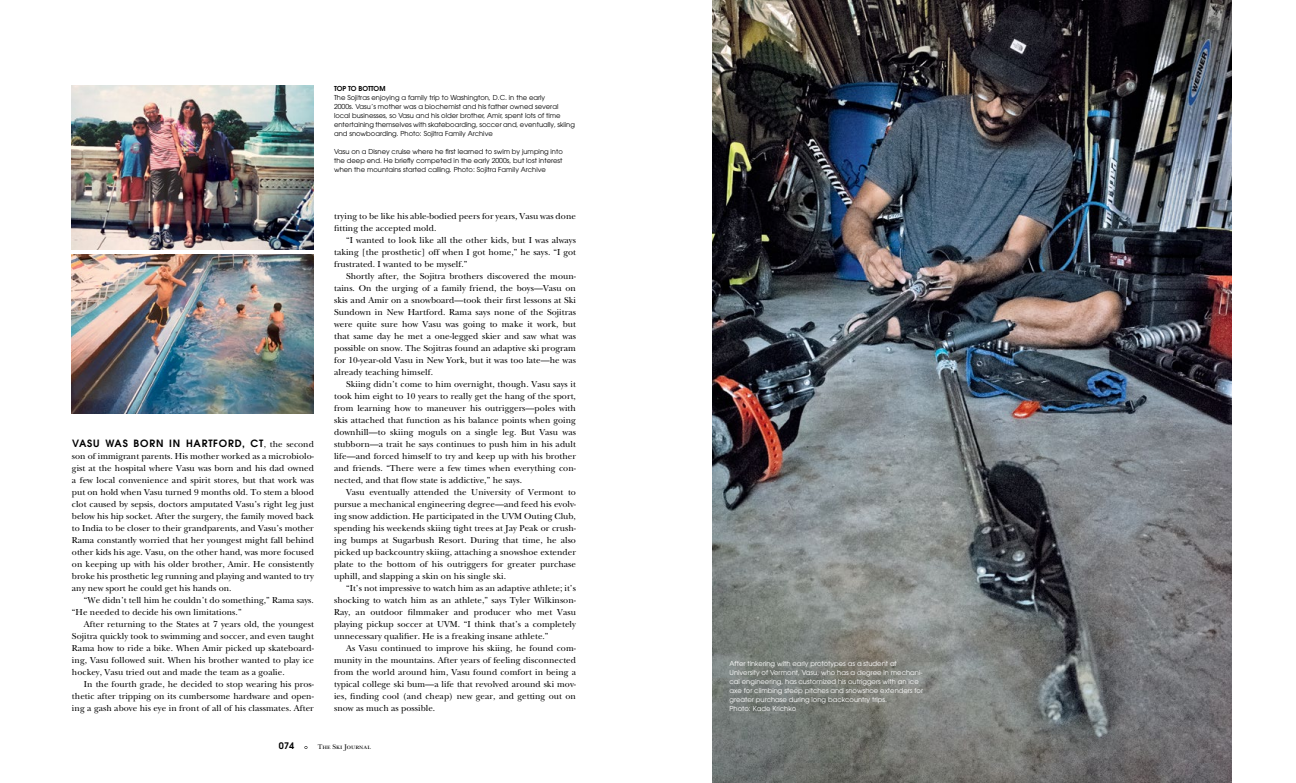
<style>
.page{position:relative;width:1296px;height:783px;background:#fff}
.page>*{position:absolute;margin:0;border:0;box-sizing:border-box;transform-origin:0 0}
.t1{font:600 10px "Avant Garde";letter-spacing:.08em;color:#000}
.t2{font:9px/12px "New Baskerville";letter-spacing:.005em;color:#000;text-align:justify}
.t3{font:600 9px "Avant Garde";color:#000}
.t4{font:7px "New Baskerville SC";letter-spacing:.005em;color:#000}
.t5{font:6.8px/9px "Avant Garde";color:#000}
.t6{font:6.8px/9px "Avant Garde";color:#fff}
.t7{font:600 6.8px "Avant Garde";letter-spacing:-.005em;color:#000}
.s1{font-family:"New Baskerville";font-weight:400;font-size:9px}
</style>
<div class="page">
<img style="left:713px;top:0;width:518px;height:783px">
<img style="left:72px;top:255px;width:242px;height:159px">
<img style="left:72px;top:85px;width:242px;height:165px">
<p class="t1" style="left:72px;top:437px;width:243px">VASU WAS BORN IN HARTFORD, CT<span class="s1">, the second</span></p>
<p class="t2" style="left:72px;top:450px;width:243px">son of immigrant parents. His mother worked as a microbiolo&shy;gist at the hospital where Vasu was born and his dad owned a few local convenience and spirit stores, but that work was put on hold when Vasu turned 9 months old. To stem a blood clot caused by sepsis, doctors amputated Vasu’s right leg just below his hip socket. After the surgery, the family moved back to India to be closer to their grandparents, and Vasu’s mother Rama constantly worried that her youngest might fall behind other kids his age. Vasu, on the other hand, was more focused on keeping up with his older brother, Amir. He consistently broke his prosthetic leg running and playing and wanted to try any new sport he could get his hands on.</p>
<p class="t2" style="left:72px;top:594px;width:243px;text-indent:12px">“We didn’t tell him he couldn’t do something,” Rama says. “He needed to decide his own limitations.”</p>
<p class="t2" style="left:72px;top:618px;width:243px;text-indent:12px">After returning to the States at 7 years old, the youngest Sojitra quickly took to swimming and soccer, and even taught Rama how to ride a bike. When Amir picked up skateboard&shy;ing, Vasu followed suit. When his brother wanted to play ice hockey, Vasu tried out and made the team as a goalie.</p>
<p class="t2" style="left:72px;top:678px;width:243px;text-indent:12px">In the fourth grade, he decided to stop wearing his pros&shy;thetic after tripping on its cumbersome hardware and open&shy;ing a gash above his eye in front of all of his classmates. After</p>
<p class="t7" style="left:334px;top:84px;width:53px">TOP TO BOTTOM</p>
<p class="t5" style="left:334px;top:93px;width:242px">The Sojitras enjoying a family trip to Washington, D.C. in the early<br>2000s. Vasu’s mother was a biochemist and his father owned several local businesses, so Vasu and his older brother, Amir, spent lots of time entertaining themselves with skateboarding, soccer and, eventually, skiing and snowboarding. Photo: Sojitra Family Archive</p>
<p class="t5" style="left:334px;top:147px;width:230px;text-align:justify">Vasu on a Disney cruise where he first learned to swim by jumping into the deep end. He briefly competed in the early 2000s, but lost interest when the mountains started calling. Photo: Sojitra Family Archive</p>
<p class="t2" style="left:334px;top:210px;width:243px">trying to be like his able-bodied peers for years, Vasu was done fitting the accepted mold.</p>
<p class="t2" style="left:334px;top:234px;width:243px;text-indent:12px">“I wanted to look like all the other kids, but I was always taking [the prosthetic] off when I got home,” he says. “I got frustrated. I wanted to be myself.”</p>
<p class="t2" style="left:334px;top:270px;width:243px;text-indent:12px">Shortly after, the Sojitra brothers discovered the moun&shy;tains. On the urging of a family friend, the boys—Vasu on skis and Amir on a snowboard—took their first lessons at Ski Sundown in New Hartford. Rama says none of the Sojitras were quite sure how Vasu was going to make it work, but that same day he met a one-legged skier and saw what was possible on snow. The Sojitras found an adaptive ski program for 10-year-old Vasu in New York, but it was too late—he was already teaching himself.</p>
<p class="t2" style="left:334px;top:378px;width:243px;text-indent:12px">Skiing didn’t come to him overnight, though. Vasu says it took him eight to 10 years to really get the hang of the sport, from learning how to maneuver his outriggers—poles with skis attached that function as his balance points when going downhill—to skiing moguls on a single leg. But Vasu was stubborn—a trait he says continues to push him in his adult life—and forced himself to try and keep up with his brother and friends. “There were a few times when everything con&shy;nected, and that flow state is addictive,” he says.</p>
<p class="t2" style="left:334px;top:486px;width:243px;text-indent:12px">Vasu eventually attended the University of Vermont to pursue a mechanical engineering degree—and feed his evolv&shy;ing snow addiction. He participated in the UVM Outing Club, spending his weekends skiing tight trees at Jay Peak or crush&shy;ing bumps at Sugarbush Resort. During that time, he also picked up backcountry skiing, attaching a snowshoe extender plate to the bottom of his outriggers for greater purchase uphill, and slapping a skin on his single ski.</p>
<p class="t2" style="left:334px;top:582px;width:243px;text-indent:12px">“It’s not impressive to watch him as an adaptive athlete; it’s shocking to watch him as an athlete,” says Tyler Wilkinson-Ray, an outdoor filmmaker and producer who met Vasu playing pickup soccer at UVM. “I think that’s a completely unnecessary qualifier. He is a freaking insane athlete.”</p>
<p class="t2" style="left:334px;top:642px;width:243px;text-indent:12px">As Vasu continued to improve his skiing, he found com&shy;munity in the mountains. After years of feeling disconnected from the world around him, Vasu found comfort in being a typical college ski bum—a life that revolved around ski mov&shy;ies, finding cool (and cheap) new gear, and getting out on snow as much as possible.</p>
<p class="t3" style="left:279px;top:740px;width:17px">074</p>
<p class="t4" style="left:318px;top:743px;width:55px">The Ski Journal</p>
<p class="t6" style="left:730px;top:659px;width:195px">After tinkering with early prototypes as a student at University of Vermont, Vasu, who has a degree in mechani&shy;cal engineering, has customized his outriggers with an ice axe for climbing steep pitches and snowshoe extenders for greater purchase during long backcountry trips.<br>Photo: Kade Krichko</p>
</div>
